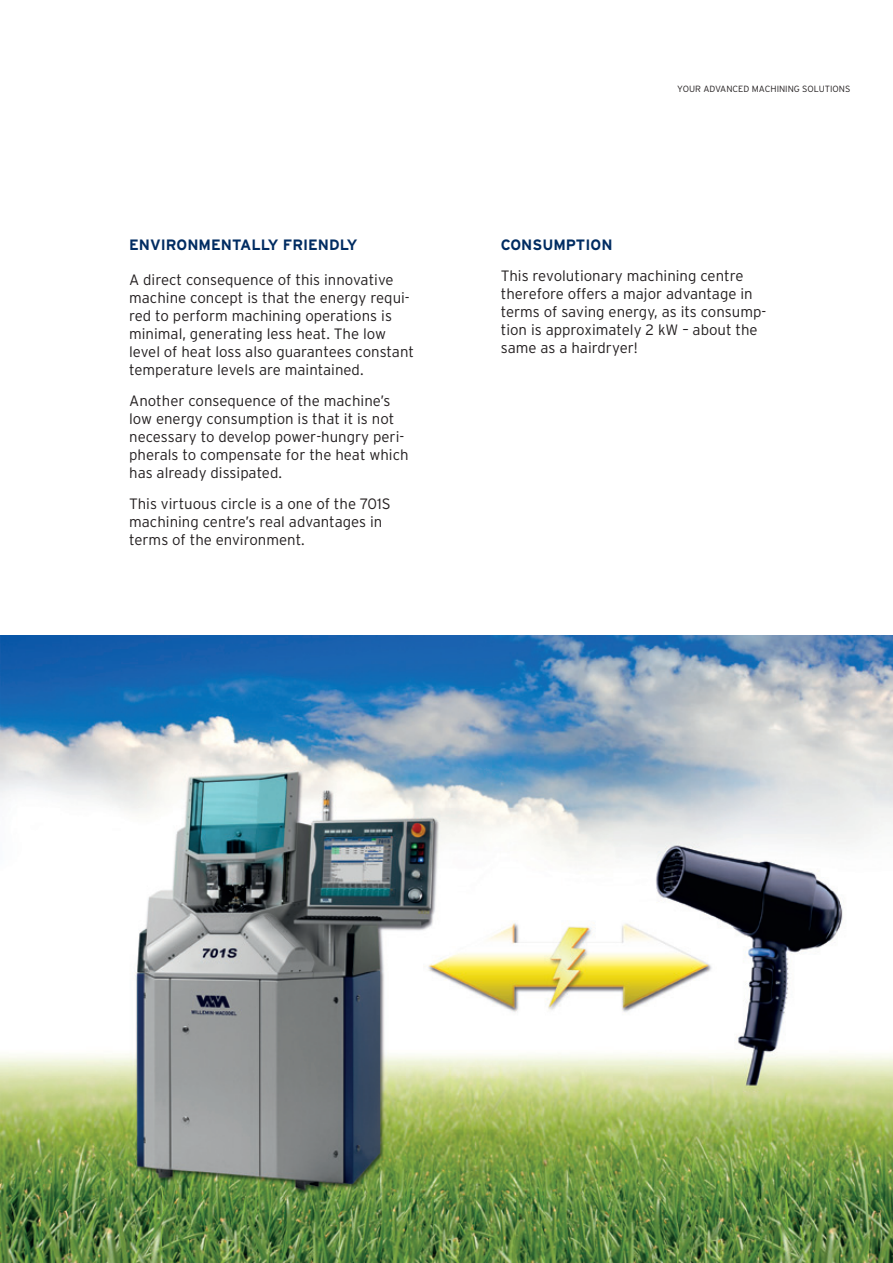
<style>
.page{position:relative;width:893px;height:1263px;background:#fff}
.page>*{position:absolute;margin:0;border:0;box-sizing:border-box;transform-origin:0 0}
.t1{font:300 15px/18px "Interstate";color:#231f20}
.t2{font:700 15px "Interstate";color:#002c62}
.t3{font:300 9px "Interstate";color:#231f20}
</style>
<div class="page">
<img style="left:0;top:636px;width:893px;height:627px">
<p class="t2" style="left:129px;top:236px;width:230px">ENVIRONM ENTALLY FRIENDLY</p>
<p class="t1" style="left:129px;top:271px;width:286px">A direct consequence of this innovative machine concept is that the energy requi&shy;red to perform machining operations is minimal, generating less heat. The low level of heat loss also guarantees constant temperature levels are maintained.</p>
<p class="t1" style="left:129px;top:391px;width:281px">Another consequence of the machine’s low energy consumption is that it is not necessary to develop power-hungry peri&shy;pherals to compensate for the heat which has already dissipated.</p>
<p class="t1" style="left:129px;top:494px;width:261px">This virtuous circle is a one of the 701S machining centre’s real advantages in terms of the environment.</p>
<p class="t3" style="left:677px;top:84px;width:175px">your advanced machining solutions</p>
<p class="t2" style="left:501px;top:236px;width:113px">CONSUM PTION</p>
<p class="t1" style="left:501px;top:266px;width:267px">This revolutionary machining centre therefore offers a major advantage in terms of saving energy, as its consump&shy;tion is approximately 2 kW – about the same as a hairdryer!</p>
</div>
